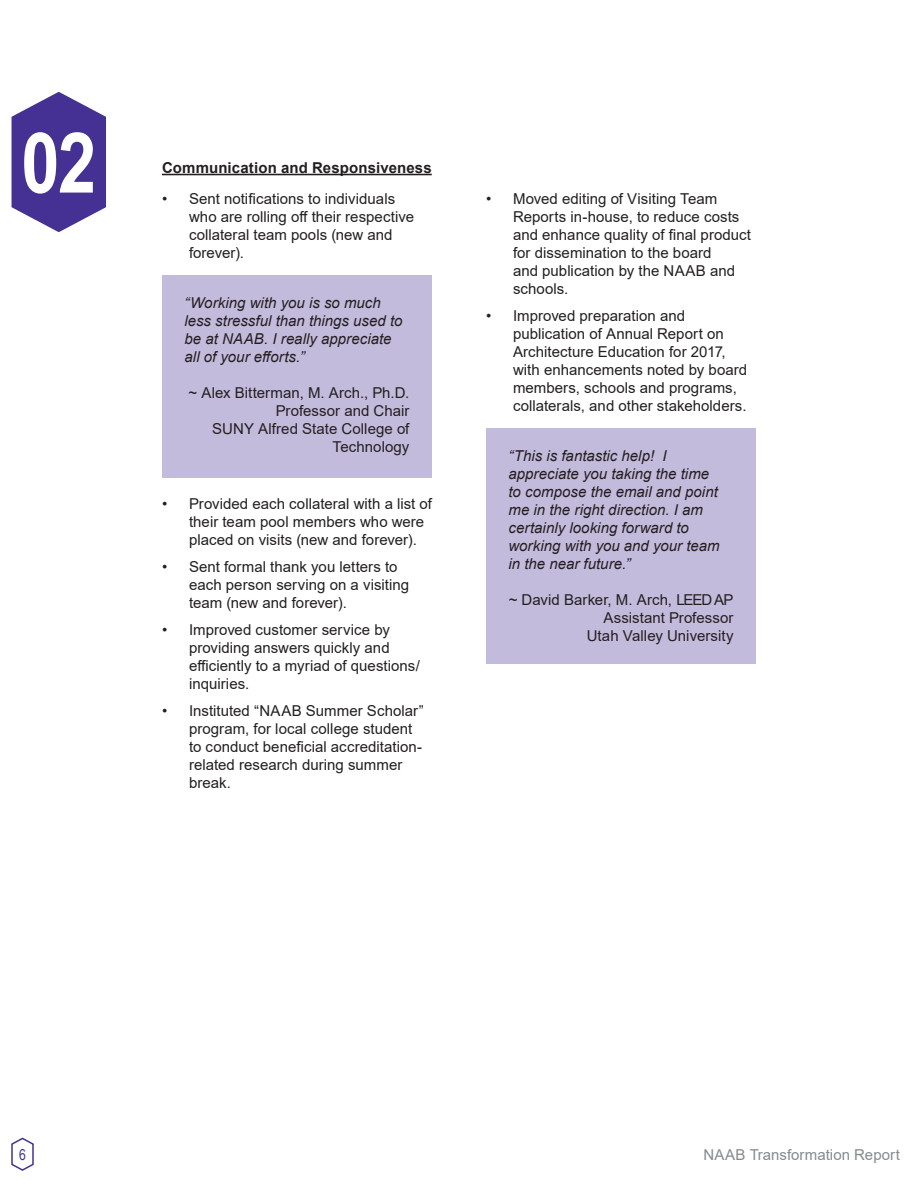
<style>
.page{position:relative;width:918px;height:1188px;background:#fff}
.page>*{position:absolute;margin:0;border:0;box-sizing:border-box;transform-origin:0 0}
.t1{font:700 84px "Arial Narrow";color:#fff}
.t2{font:15px/18px "Arial";letter-spacing:.005em;color:#231f20}
.t3{font:italic 15px/18px "Arial";color:#231f20}
.t4{font:700 15px "Arial";letter-spacing:.01em;color:#231f20}
.t5{font:15px "Arial";letter-spacing:.005em;color:#868a8e}
.t6{font:15px "Arial Narrow";color:#443193}
</style>
<div class="page">
<svg style="left:12px;top:92px;width:94px;height:140px"></svg>
<svg style="left:11px;top:1137px;width:23px;height:34px"></svg>
<div style="left:486px;top:428px;width:270px;height:236px;background:#c3bbdc"></div>
<hr style="left:162px;top:174px;width:270px;height:1px;background:#231f20">
<div style="left:162px;top:275px;width:270px;height:202px;background:#c3bbdc"></div>
<p class="t1" style="left:21px;top:99px;width:77px">02</p>
<p class="t4" style="left:162px;top:157px;width:271px">Communication and Responsiveness</p>
<p class="t2" style="left:189px;top:190px;width:227px;text-indent:-27px">• Sent notifications to individuals who are rolling off their respective collateral team pools (new and forever).</p>
<p class="t3" style="left:184px;top:294px;width:220px">“Working with you is so much less stressful than things used to be at NAAB. I really appreciate all of your efforts.”</p>
<p class="t2" style="left:188px;top:384px;width:223px">~ Alex Bitterman, M. Arch., Ph.D.</p>
<p class="t2" style="left:276px;top:402px;width:135px">Professor and Chair</p>
<p class="t2" style="left:212px;top:420px;width:199px;text-align:right">SUNY Alfred State College of<br>Technology</p>
<p class="t2" style="left:189px;top:495px;width:245px;text-indent:-27px">• Provided each collateral with a list of their team pool members who were placed on visits (new and forever).</p>
<p class="t2" style="left:189px;top:558px;width:222px;text-indent:-27px">• Sent formal thank you letters to each person serving on a visiting team (new and forever).</p>
<p class="t2" style="left:189px;top:621px;width:232px;text-indent:-27px">• Improved customer service by providing answers quickly and efficiently to a myriad of questions/ inquiries.</p>
<p class="t2" style="left:189px;top:702px;width:236px;text-indent:-27px">• Instituted “NAAB Summer Scholar” program, for local college student to conduct beneficial accreditation&shy;related research during summer break.</p>
<p class="t2" style="left:513px;top:190px;width:240px;text-indent:-27px">• Moved editing of Visiting Team<br>Reports in-house, to reduce costs and enhance quality of final product for dissemination to the board<br>and publication by the NAAB and schools.</p>
<p class="t2" style="left:513px;top:307px;width:236px;text-indent:-27px">• Improved preparation and publication of Annual Report on<br>Architecture Education for 2017, with enhancements noted by board members, schools and programs, collaterals, and other stakeholders.</p>
<p class="t3" style="left:508px;top:447px;width:213px">“This is fantastic help! I appreciate you taking the time to compose the email and point me in the right direction. I am certainly looking forward to working with you and your team in the near future.”</p>
<p class="t2" style="left:509px;top:591px;width:226px">~ David Barker, M. Arch, LEED AP</p>
<p class="t2" style="left:604px;top:609px;width:131px">Assistant Professor</p>
<p class="t2" style="left:587px;top:627px;width:148px">Utah Valley University</p>
<p class="t6" style="left:19px;top:1143px;width:8px">6</p>
<p class="t5" style="left:703px;top:1145px;width:198px">NAAB Transformation Report</p>
</div>
